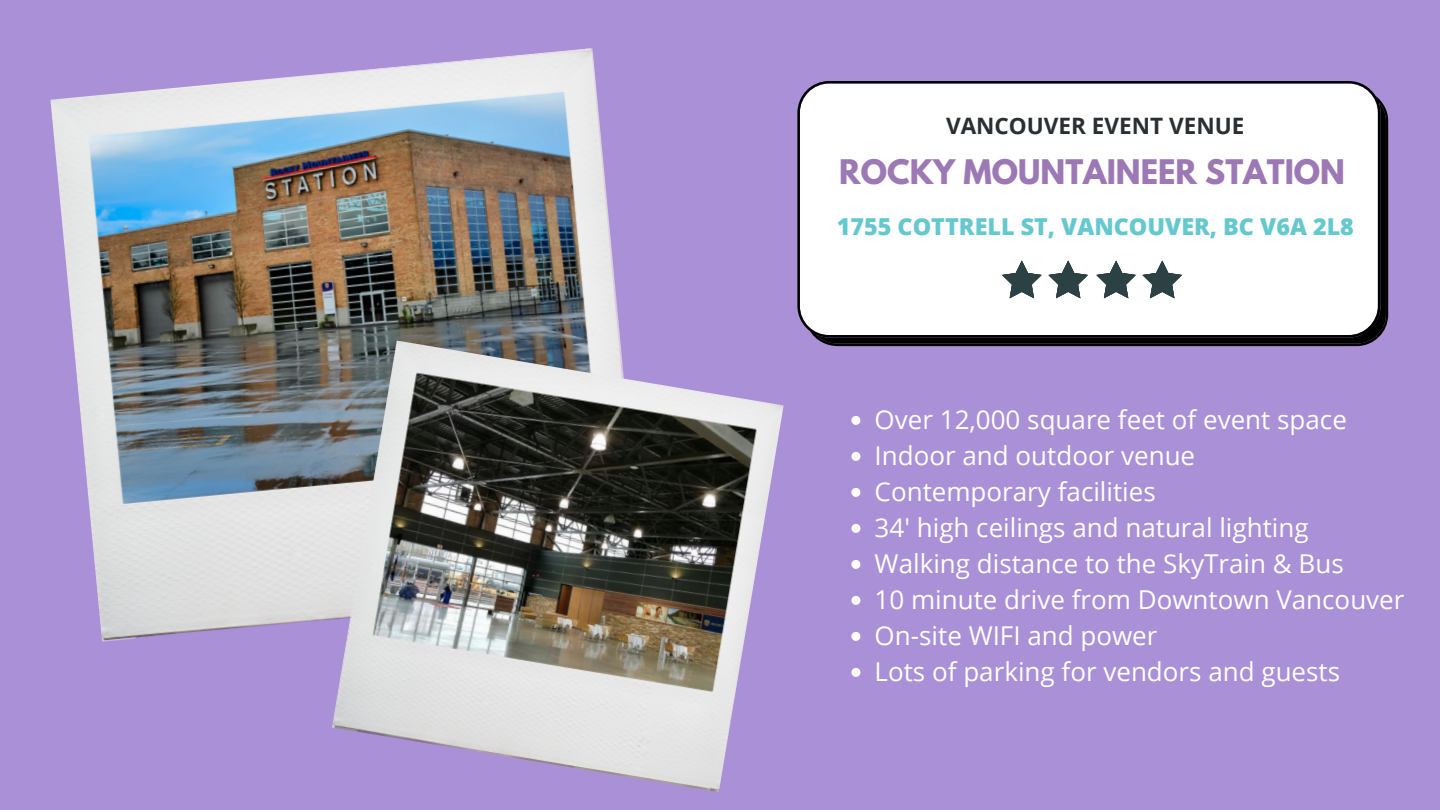
<style>
.page{position:relative;width:1440px;height:810px;background:#aa90d7}
.page>*{position:absolute;margin:0;border:0;box-sizing:border-box;transform-origin:0 0}
.t1{font:700 30px "League Spartan";color:#9c78b4}
.t2{font:26px/36px "Open Sans";color:#fff}
.t3{font:800 23.3px "Open Sans";color:#64c8ce}
.t4{font:700 22.6px "Open Sans";color:#292f33}
</style>
<div class="page">
<svg style="left:851px;top:416px;width:9px;height:9px"></svg>
<svg style="left:851px;top:452px;width:9px;height:9px"></svg>
<svg style="left:851px;top:488px;width:9px;height:9px"></svg>
<svg style="left:851px;top:524px;width:9px;height:9px"></svg>
<svg style="left:851px;top:560px;width:9px;height:9px"></svg>
<svg style="left:851px;top:596px;width:9px;height:9px"></svg>
<svg style="left:851px;top:632px;width:9px;height:9px"></svg>
<svg style="left:851px;top:668px;width:9px;height:9px"></svg>
<svg style="left:797px;top:81px;width:591px;height:265px;background:#ececec"></svg>
<svg style="left:1002px;top:261px;width:40px;height:37px"></svg>
<svg style="left:1048px;top:261px;width:40px;height:37px"></svg>
<svg style="left:1096px;top:261px;width:40px;height:37px"></svg>
<svg style="left:1143px;top:261px;width:39px;height:37px"></svg>
<img style="left:50px;top:48px;width:571px;height:594px">
<img style="left:332px;top:341px;width:452px;height:451px">
<p class="t4" style="left:946px;top:110px;width:300px">VANCOUVER EVENT VENUE</p>
<p class="t1" style="left:839px;top:157px;width:507px">ROCKY MOUNTAINEER STATION</p>
<p class="t3" style="left:837px;top:210px;width:519px">1755 COTTRELL ST, VANCOUVER, BC V6A 2L8</p>
<p class="t2" style="left:875px;top:401px;width:531px">Over 12,000 square feet of event space Indoor and outdoor venue<br>Contemporary facilities<br>34' high ceilings and natural lighting Walking distance to the SkyTrain &amp; Bus<br>10 minute drive from Downtown Vancouver On-site WIFI and power<br>Lots of parking for vendors and guests</p>
</div>
